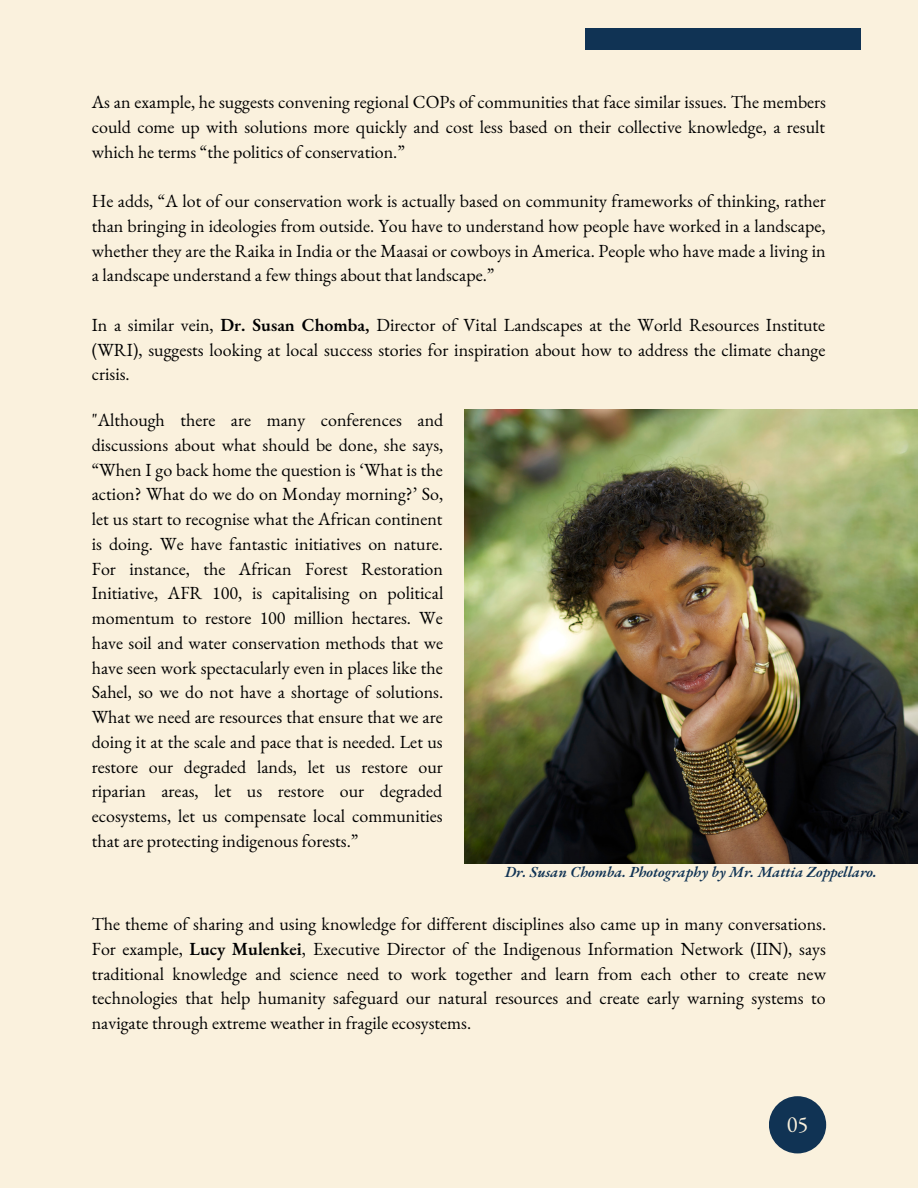
<style>
.page{position:relative;width:918px;height:1188px;background:#faf1dd}
.page>*{position:absolute;margin:0;border:0;box-sizing:border-box;transform-origin:0 0}
.t1{font:22.5px "EB Garamond";color:#faf1dd}
.t2{font:18px/24.8px "EB Garamond";color:#000;text-align:justify}
.t3{font:italic 600 15px "EB Garamond";color:#103354}
.s1{font-weight:600}
</style>
<div class="page">
<div style="left:769px;top:1096px;width:57px;height:57px;background:#103354;border-radius:50%"></div>
<div style="left:586px;top:29px;width:275px;height:21px;background:#103354"></div>
<img style="left:464px;top:410px;width:454px;height:454px">
<p class="t2" style="left:92px;top:89px;width:736px">As an example, he suggests convening regional COPs of communities that face similar issues. The members could come up with solutions more quickly and cost less based on their collective knowledge, a result which he terms “the politics of conservation.”</p>
<p class="t2" style="left:92px;top:188px;width:735px">He adds, “A lot of our conservation work is actually based on community frameworks of thinking, rather than bringing in ideologies from outside. You have to understand how people have worked in a landscape, whether they are the Raika in India or the Maasai or cowboys in America. People who have made a living in a landscape understand a few things about that landscape.”</p>
<p class="t2" style="left:92px;top:312px;width:735px">In a similar vein, <span class="s1">Dr. Susan Chomba,</span> Director of Vital Landscapes at the World Resources Institute (WRI), suggests looking at local success stories for inspiration about how to address the climate change crisis.</p>
<p class="t2" style="left:92px;top:407px;width:353px">"Although there are many conferences and discussions about what should be done, she says, “When I go back home the question is ‘What is the action? What do we do on Monday morning?’ So, let us start to recognise what the African continent is doing. We have fantastic initiatives on nature.<br>For instance, the African Forest Restoration Initiative, AFR 100, is capitalising on political momentum to restore 100 million hectares. We have soil and water conservation methods that we have seen work spectacularly even in places like the Sahel, so we do not have a shortage of solutions.<br>What we need are resources that ensure that we are doing it at the scale and pace that is needed. Let us restore our degraded lands, let us restore our riparian areas, let us restore our degraded ecosystems, let us compensate local communities that are protecting indigenous forests.”</p>
<p class="t3" style="left:505px;top:862px;width:373px">Dr. Susan Chomba. Photography by Mr. Mattia Zoppellaro.</p>
<p class="t2" style="left:92px;top:911px;width:736px">The theme of sharing and using knowledge for different disciplines also came up in many conversations.<br>For example, <span class="s1">Lucy Mulenkei</span>, Executive Director of the Indigenous Information Network (IIN), says traditional knowledge and science need to work together and learn from each other to create new technologies that help humanity safeguard our natural resources and create early warning systems to navigate through extreme weather in fragile ecosystems.</p>
<p class="t1" style="left:787px;top:1110px;width:23px">05</p>
</div>
